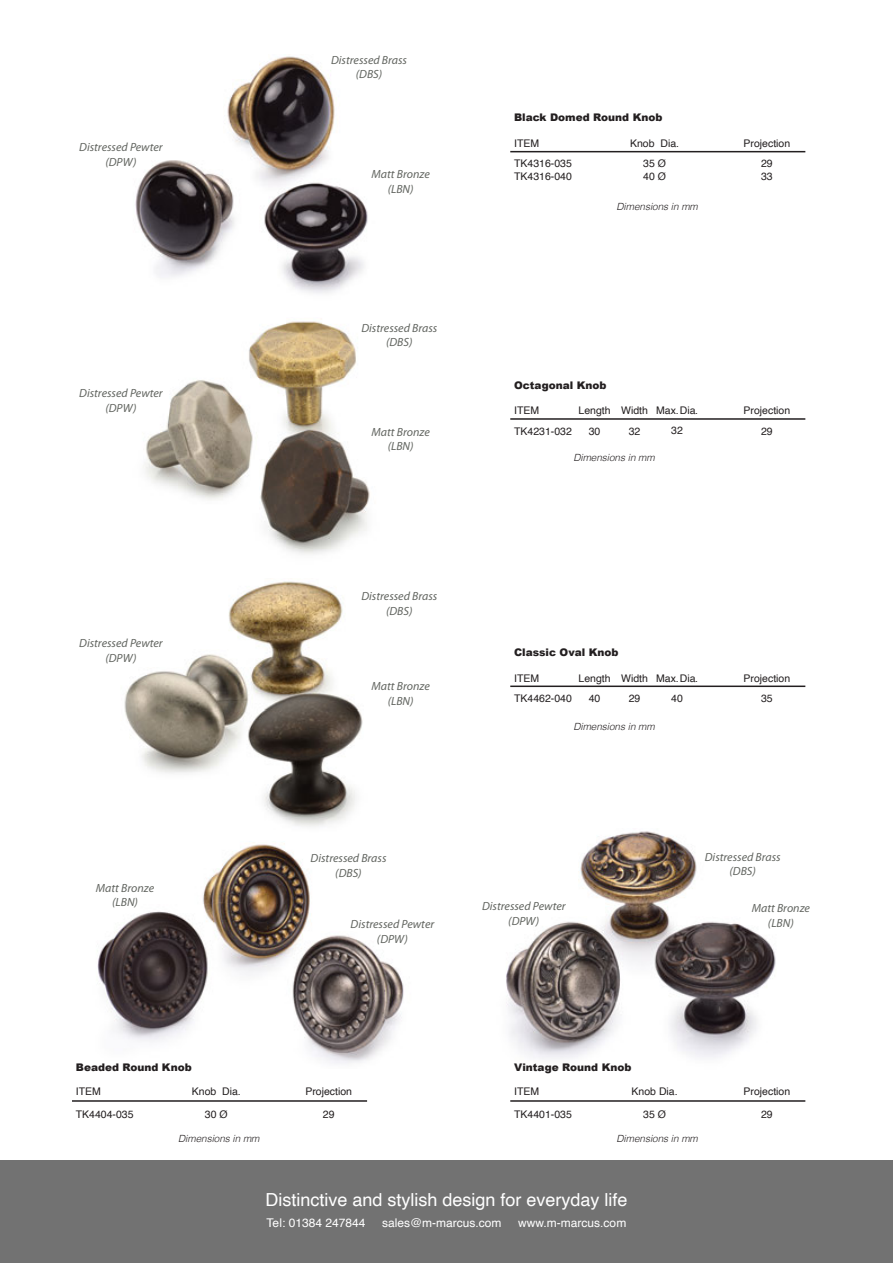
<style>
.page{position:relative;width:893px;height:1263px;background:#fff}
.page>*{position:absolute;margin:0;border:0;box-sizing:border-box;transform-origin:0 0}
.t1{font:18px "Helvetica";color:#fff}
.t2{font:12px "Helvetica";color:#fff}
.t3{font:italic 11.85px "Myriad Pro";color:#626560}
.t4{font:10.5px "Helvetica";color:#231f20}
.t5{font:10.5px "Arial MT Black";color:#231f20}
.t6{font:italic 300 9.9px "Helvetica";color:#231f20}
</style>
<div class="page">
<hr style="left:510px;top:151px;width:295px;height:1px;background:#231f20">
<div style="left:0;top:1161px;width:893px;height:102px;background:#727272"></div>
<img style="left:506px;top:831px;width:270px;height:228px">
<img style="left:97px;top:843px;width:307px;height:220px">
<img style="left:145px;top:321px;width:225px;height:233px">
<img style="left:135px;top:56px;width:233px;height:237px">
<img style="left:124px;top:581px;width:239px;height:246px">
<hr style="left:72px;top:1100px;width:295px;height:2px;background:#231f20">
<hr style="left:510px;top:1100px;width:295px;height:2px;background:#231f20">
<hr style="left:510px;top:418px;width:295px;height:2px;background:#231f20">
<hr style="left:510px;top:685px;width:295px;height:2px;background:#231f20">
<p class="t3" style="left:79px;top:140px;width:85px">Distressed Pewter</p>
<p class="t3" style="left:105px;top:154px;width:33px">(DPW)</p>
<p class="t3" style="left:79px;top:386px;width:85px">Distressed Pewter</p>
<p class="t3" style="left:105px;top:400px;width:33px">(DPW)</p>
<p class="t3" style="left:79px;top:636px;width:85px">Distressed Pewter</p>
<p class="t3" style="left:105px;top:650px;width:33px">(DPW)</p>
<p class="t3" style="left:96px;top:881px;width:60px">Matt Bronze</p>
<p class="t3" style="left:112px;top:895px;width:27px">(LBN)</p>
<p class="t5" style="left:76px;top:1060px;width:117px">Beaded Round Knob</p>
<p class="t4" style="left:76px;top:1083px;width:27px">ITEM</p>
<p class="t4" style="left:76px;top:1106px;width:59px">TK4404-035</p>
<p class="t4" style="left:192px;top:1083px;width:51px">Knob Dia.</p>
<p class="t4" style="left:205px;top:1106px;width:24px">30 Ø</p>
<p class="t3" style="left:331px;top:53px;width:77px">Distressed Brass</p>
<p class="t3" style="left:356px;top:67px;width:28px">(DBS)</p>
<p class="t3" style="left:371px;top:167px;width:60px">Matt Bronze</p>
<p class="t3" style="left:388px;top:182px;width:27px">(LBN)</p>
<p class="t3" style="left:361px;top:321px;width:77px">Distressed Brass</p>
<p class="t3" style="left:386px;top:335px;width:28px">(DBS)</p>
<p class="t3" style="left:371px;top:424px;width:60px">Matt Bronze</p>
<p class="t3" style="left:388px;top:439px;width:27px">(LBN)</p>
<p class="t5" style="left:514px;top:111px;width:150px">Black Domed Round Knob</p>
<p class="t4" style="left:514px;top:135px;width:27px">ITEM</p>
<p class="t4" style="left:514px;top:155px;width:59px">TK4316-035</p>
<p class="t4" style="left:514px;top:168px;width:59px">TK4316-040</p>
<p class="t4" style="left:630px;top:135px;width:51px">Knob Dia.</p>
<p class="t4" style="left:643px;top:155px;width:24px">35 Ø</p>
<p class="t4" style="left:643px;top:168px;width:24px">40 Ø</p>
<p class="t6" style="left:616px;top:198px;width:83px">Dimensions in mm</p>
<p class="t4" style="left:744px;top:135px;width:48px">Projection</p>
<p class="t4" style="left:761px;top:155px;width:13px">29</p>
<p class="t4" style="left:761px;top:168px;width:13px">33</p>
<p class="t5" style="left:514px;top:378px;width:94px">Octagonal Knob</p>
<p class="t4" style="left:579px;top:403px;width:34px">Length</p>
<p class="t4" style="left:589px;top:423px;width:13px">30</p>
<p class="t4" style="left:514px;top:403px;width:27px">ITEM</p>
<p class="t4" style="left:514px;top:423px;width:59px">TK4231-032</p>
<p class="t4" style="left:621px;top:403px;width:28px">Width</p>
<p class="t4" style="left:629px;top:423px;width:13px">32</p>
<p class="t4" style="left:656px;top:403px;width:43px">Max. Dia.</p>
<p class="t4" style="left:671px;top:423px;width:13px">32</p>
<p class="t6" style="left:573px;top:449px;width:83px">Dimensions in mm</p>
<p class="t4" style="left:744px;top:403px;width:48px">Projection</p>
<p class="t4" style="left:761px;top:423px;width:13px">29</p>
<p class="t3" style="left:336px;top:586px;width:77px">Distressed Brass</p>
<p class="t3" style="left:361px;top:589px;width:77px">Distressed Brass</p>
<p class="t3" style="left:386px;top:603px;width:28px">(DBS)</p>
<p class="t3" style="left:371px;top:679px;width:60px">Matt Bronze</p>
<p class="t3" style="left:388px;top:693px;width:27px">(LBN)</p>
<p class="t5" style="left:514px;top:646px;width:106px">Classic Oval Knob</p>
<p class="t4" style="left:579px;top:670px;width:34px">Length</p>
<p class="t4" style="left:589px;top:690px;width:13px">40</p>
<p class="t4" style="left:514px;top:670px;width:27px">ITEM</p>
<p class="t4" style="left:514px;top:690px;width:59px">TK4462-040</p>
<p class="t4" style="left:621px;top:670px;width:28px">Width</p>
<p class="t4" style="left:629px;top:690px;width:13px">29</p>
<p class="t4" style="left:656px;top:670px;width:43px">Max. Dia.</p>
<p class="t4" style="left:671px;top:690px;width:13px">40</p>
<p class="t6" style="left:573px;top:718px;width:83px">Dimensions in mm</p>
<p class="t4" style="left:744px;top:670px;width:48px">Projection</p>
<p class="t4" style="left:761px;top:690px;width:13px">35</p>
<p class="t3" style="left:311px;top:851px;width:77px">Distressed Brass</p>
<p class="t3" style="left:335px;top:865px;width:28px">(DBS)</p>
<p class="t3" style="left:351px;top:917px;width:85px">Distressed Pewter</p>
<p class="t3" style="left:377px;top:931px;width:33px">(DPW)</p>
<p class="t4" style="left:305px;top:1083px;width:48px">Projection</p>
<p class="t4" style="left:323px;top:1106px;width:13px">29</p>
<p class="t3" style="left:482px;top:899px;width:85px">Distressed Pewter</p>
<p class="t3" style="left:508px;top:913px;width:33px">(DPW)</p>
<p class="t3" style="left:705px;top:849px;width:77px">Distressed Brass</p>
<p class="t3" style="left:729px;top:864px;width:28px">(DBS)</p>
<p class="t3" style="left:752px;top:901px;width:60px">Matt Bronze</p>
<p class="t3" style="left:768px;top:915px;width:27px">(LBN)</p>
<p class="t5" style="left:514px;top:1060px;width:119px">Vintage Round Knob</p>
<p class="t4" style="left:514px;top:1083px;width:27px">ITEM</p>
<p class="t4" style="left:514px;top:1106px;width:59px">TK4401-035</p>
<p class="t4" style="left:632px;top:1083px;width:48px">Knob Dia.</p>
<p class="t4" style="left:643px;top:1106px;width:24px">35 Ø</p>
<p class="t4" style="left:744px;top:1083px;width:48px">Projection</p>
<p class="t4" style="left:761px;top:1106px;width:13px">29</p>
<p class="t6" style="left:178px;top:1130px;width:83px">Dimensions in mm</p>
<p class="t6" style="left:616px;top:1130px;width:83px">Dimensions in mm</p>
<p class="t1" style="left:265px;top:1185px;width:364px">Distinctive and stylish design for everyday life</p>
<p class="t2" style="left:267px;top:1213px;width:100px">Tel: 01384 247844</p>
<p class="t2" style="left:382px;top:1213px;width:121px">sales@m-marcus.com</p>
<p class="t2" style="left:518px;top:1213px;width:110px">www.m-marcus.com</p>
</div>
